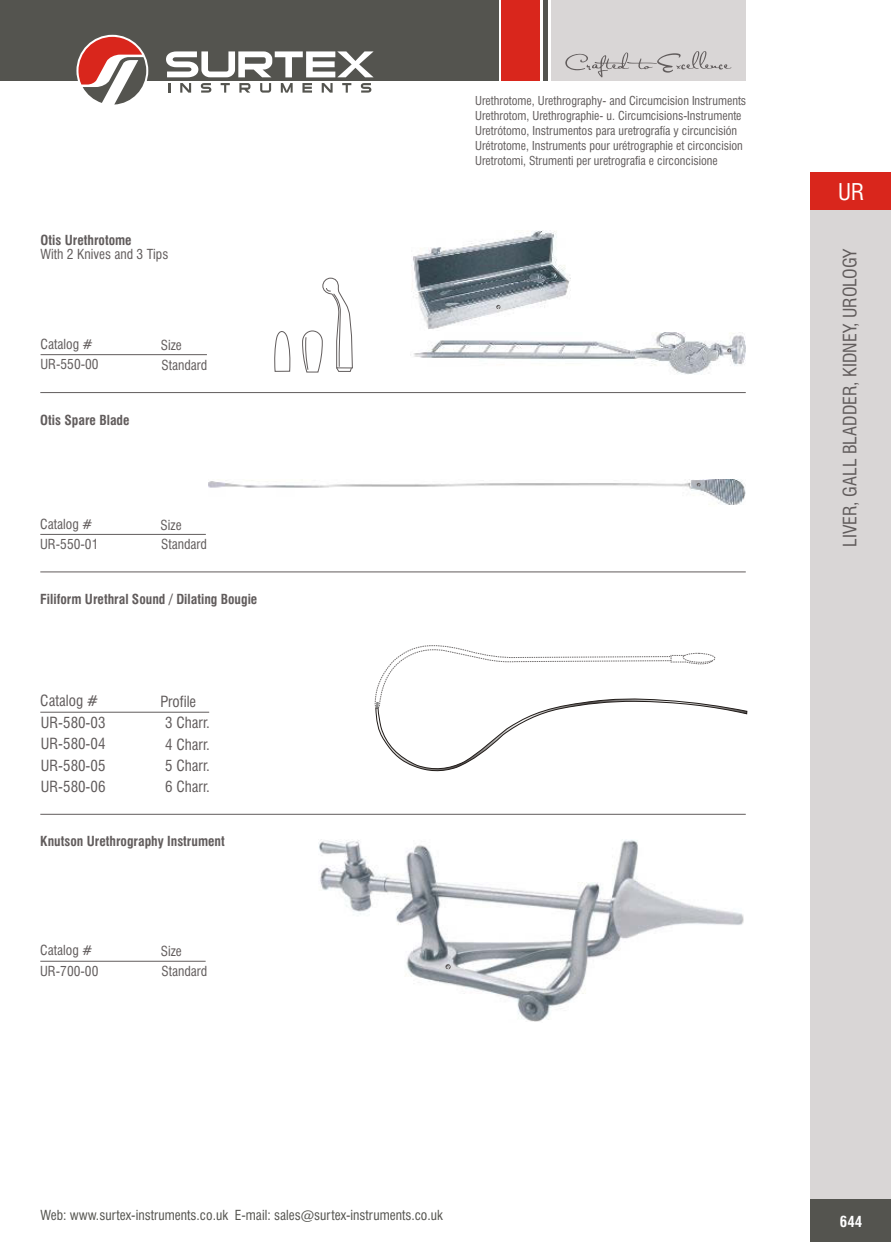
<style>
.page{position:relative;width:891px;height:1242px;background:#fff}
.page>*{position:absolute;margin:0;border:0;box-sizing:border-box;transform-origin:0 0}
.t1{font:condensed 22.5px "Swiss 721 BT";color:#fff}
.t2{font:condensed 18px "Swiss 721 BT";color:#615c5c}
.t3{font:condensed 15px/21.5px "Swiss 721 BT";color:#615c5c;text-align:justify}
.t4{font:700 condensed 15px "Swiss 721 BT";color:#fff}
.t5{font:condensed 13.5px/20.4px "Swiss 721 BT";color:#615c5c}
.t6{font:700 condensed 13.5px "Swiss 721 BT";color:#615c5c}
.t7{font:condensed 13.5px "Swiss 721 BT";color:#54544f}
.t8{font:condensed 12px/15.1px "Swiss 721 BT";color:#615c5c}
</style>
<div class="page">
<hr style="left:41px;top:354px;width:166px;height:1px;background:#615c5c">
<hr style="left:40px;top:534px;width:166px;height:1px;background:#615c5c">
<hr style="left:40px;top:712px;width:169px;height:1px;background:#615c5c">
<hr style="left:40px;top:961px;width:166px;height:1px;background:#615c5c">
<hr style="left:40px;top:392px;width:706px;height:1px;background:#615c5c">
<img style="left:414px;top:332px;width:332px;height:43px">
<img style="left:412px;top:231px;width:159px;height:98px">
<img style="left:208px;top:479px;width:538px;height:26px">
<svg style="left:274px;top:331px;width:16px;height:41px"></svg>
<svg style="left:302px;top:277px;width:51px;height:96px"></svg>
<img style="left:319px;top:839px;width:425px;height:183px">
<svg style="left:375px;top:645px;width:373px;height:127px"></svg>
<hr style="left:40px;top:572px;width:706px;height:1px;background:#615c5c">
<hr style="left:40px;top:814px;width:706px;height:1px;background:#615c5c">
<div style="left:0;top:0;width:498px;height:80px;background:#54544f"></div>
<div style="left:502px;top:0;width:38px;height:80px;background:#d9261c"></div>
<hr style="left:543px;top:0;width:4px;height:80px;background:#54544f">
<div style="left:551px;top:0;width:195px;height:80px;background:#d9d6d6"></div>
<svg style="left:565px;top:51px;width:166px;height:26px"></svg>
<svg style="left:76px;top:35px;width:72px;height:72px"></svg>
<svg style="left:79px;top:37px;width:67px;height:68px"></svg>
<svg style="left:168px;top:83px;width:2px;height:10px"></svg>
<svg style="left:180px;top:83px;width:11px;height:10px"></svg>
<svg style="left:201px;top:83px;width:10px;height:10px"></svg>
<svg style="left:221px;top:83px;width:9px;height:10px"></svg>
<svg style="left:239px;top:83px;width:11px;height:10px"></svg>
<svg style="left:260px;top:83px;width:11px;height:10px"></svg>
<svg style="left:281px;top:83px;width:12px;height:10px"></svg>
<svg style="left:302px;top:83px;width:10px;height:10px"></svg>
<svg style="left:322px;top:83px;width:11px;height:10px"></svg>
<svg style="left:342px;top:83px;width:9px;height:10px"></svg>
<svg style="left:361px;top:83px;width:10px;height:10px"></svg>
<svg style="left:166px;top:51px;width:208px;height:26px"></svg>
<div style="left:811px;top:173px;width:80px;height:1069px;background:#d9d6d6"></div>
<div style="left:811px;top:1200px;width:80px;height:42px;background:#54544f"></div>
<div style="left:811px;top:173px;width:80px;height:37px;background:#d9261c"></div>
<svg style="left:496px;top:305px;width:4px;height:4px"></svg>
<svg style="left:727px;top:348px;width:4px;height:4px"></svg>
<svg style="left:697px;top:483px;width:4px;height:4px"></svg>
<svg style="left:445px;top:964px;width:6px;height:5px"></svg>
<p class="t6" style="left:41px;top:235px;width:93px">Otis Urethrotome</p>
<p class="t5" style="left:41px;top:245px;width:129px">With 2 Knives and 3 Tips</p>
<p class="t5" style="left:40px;top:335px;width:60px">Catalog #<br>UR-550-00</p>
<p class="t5" style="left:161px;top:336px;width:23px">Size</p>
<p class="t5" style="left:162px;top:356px;width:47px">Standard</p>
<p class="t6" style="left:40px;top:414px;width:91px">Otis Spare Blade</p>
<p class="t5" style="left:40px;top:515px;width:60px">Catalog #<br>UR-550-01</p>
<p class="t5" style="left:161px;top:516px;width:23px">Size</p>
<p class="t5" style="left:161px;top:535px;width:47px">Standard</p>
<p class="t6" style="left:40px;top:594px;width:219px">Filiform Urethral Sound / Dilating Bougie</p>
<p class="t3" style="left:40px;top:692px;width:67px;text-align:left">Catalog #<br>UR-580-03<br>UR-580-04<br>UR-580-05<br>UR-580-06</p>
<p class="t3" style="left:161px;top:693px;width:37px">Profile</p>
<p class="t3" style="left:165px;top:714px;width:46px">3 Charr.<br>4 Charr.<br>5 Charr.<br>6 Charr.</p>
<p class="t6" style="left:40px;top:836px;width:186px">Knutson Urethrography Instrument</p>
<p class="t5" style="left:40px;top:942px;width:60px">Catalog #<br>UR-700-00</p>
<p class="t5" style="left:161px;top:943px;width:23px">Size</p>
<p class="t5" style="left:162px;top:962px;width:47px">Standard</p>
<p class="t8" style="left:475px;top:94px;width:273px">Urethrotome, Urethrography- and Circumcision Instruments Urethrotom, Urethrographie- u. Circumcisions-Instrumente Uretrótomo, Instrumentos para uretrografía y circuncisión Urétrotome, Instruments pour urétrographie et circoncision Uretrotomi, Strumenti per uretrografia e circoncisione</p>
<p class="t7" style="left:40px;top:1210px;width:404px">Web: www.surtex-instruments.co.uk E-mail: sales@surtex-instruments.co.uk</p>
<h1 class="t1" style="left:838px;top:182px;width:28px">UR</h1>
<h2 class="t2" style="left:843px;top:547px;width:299px;rotate:-90deg">LIVER, GALL BLADDER, KIDNEY, UROLOGY</h2>
<p class="t4" style="left:840px;top:1215px;width:24px">644</p>
</div>
